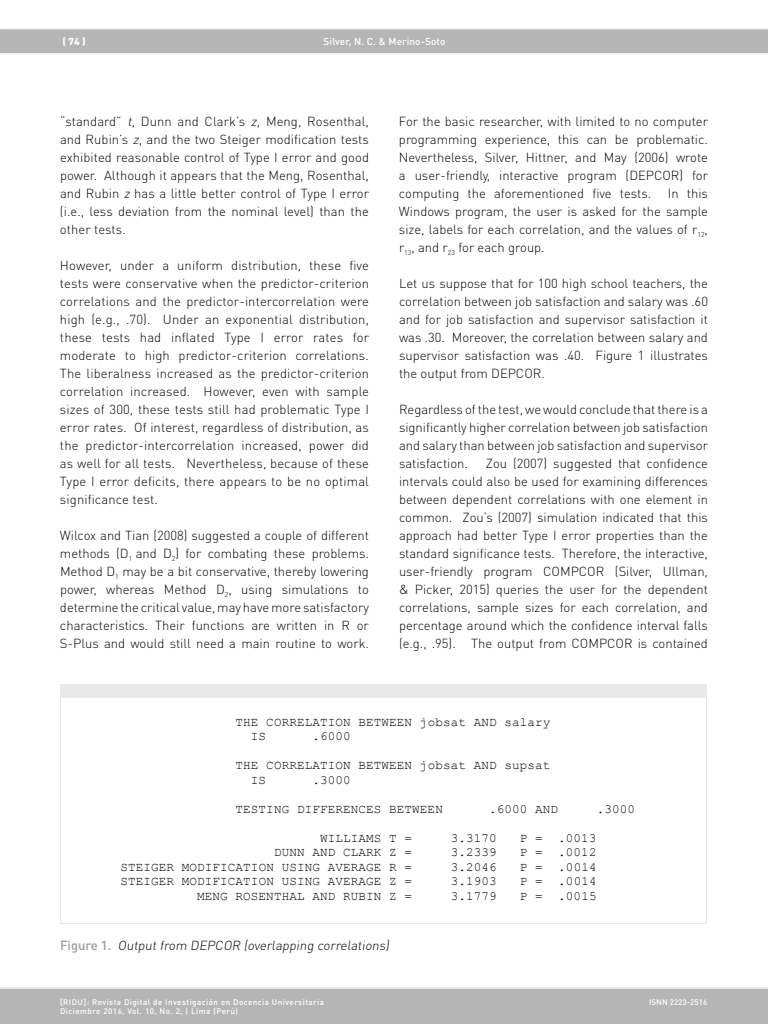
<style>
.page{position:relative;width:768px;height:1024px;background:#fff}
.page>*{position:absolute;margin:0;border:0;box-sizing:border-box;transform-origin:0 0}
.t1{font:15.4px "Times New Roman";color:#040503}
.t2{font:300 13px/18px "DIN Pro";color:#040503;text-align:justify}
.t3{font:12.6px/14.4px "Courier New";letter-spacing:.01em;color:#040503}
.t4{font:500 10px "DIN Pro";letter-spacing:.01em;color:#fff}
.t5{font:900 10px "DIN Pro";color:#fff}
.t6{font:500 8px/9px "DIN Pro";letter-spacing:.06em;color:#fff}
.t7{font:500 8px "DIN Pro";color:#fff}
.s1{font-style:italic}
.s2{font-weight:500;color:#999e9a}
</style>
<div class="page">
<div style="left:0;top:29px;width:768px;height:24px;background:#b5b5b5"></div>
<hr style="left:0;top:53px;width:768px;height:1px;background:#e9e9ea">
<hr style="left:1px;top:29px;width:767px;height:1px;background:#e9e9ea">
<div style="left:0;top:988px;width:768px;height:36px;background:#b5b5b5"></div>
<hr style="left:0;top:987px;width:768px;height:2px;background:#e9e9ea">
<div style="left:60px;top:684px;width:647px;height:14px;background:#e9e9ea"></div>
<p class="t5" style="left:63px;top:35px;width:25px">( 74 )</p>
<p class="t4" style="left:324px;top:35px;width:123px">Silver, N. C. &amp; Merino-Soto</p>
<p class="t2" style="left:60px;top:112px;width:311px">“standard” <span class="s1">t</span>, Dunn and Clark’s <span class="s1">z</span>, Meng, Rosenthal, and Rubin’s <span class="s1">z</span>, and the two Steiger modification tests exhibited reasonable control of Type I error and good power. Although it appears that the Meng, Rosenthal, and Rubin <span class="s1">z</span> has a little better control of Type I error (i.e., less deviation from the nominal level) than the other tests.</p>
<p class="t2" style="left:60px;top:256px;width:311px">However, under a uniform distribution, these five tests were conservative when the predictor-criterion correlations and the predictor-intercorrelation were high (e.g., .70). Under an exponential distribution, these tests had inflated Type I error rates for moderate to high predictor-criterion correlations.<br>The liberalness increased as the predictor-criterion correlation increased. However, even with sample sizes of 300, these tests still had problematic Type I error rates. Of interest, regardless of distribution, as the predictor-intercorrelation increased, power did as well for all tests. Nevertheless, because of these Type I error deficits, there appears to be no optimal significance test.</p>
<p class="t2" style="left:60px;top:526px;width:311px">Wilcox and Tian (2008) suggested a couple of different methods (D<sub>1</sub> and D<sub>2</sub>) for combating these problems.<br>Method D<sub>1</sub> may be a bit conservative, thereby lowering power, whereas Method D<sub>2</sub>, using simulations to determine the critical value, may have more satisfactory characteristics. Their functions are written in R or S-Plus and would still need a main routine to work.</p>
<p class="t2" style="left:399px;top:112px;width:311px">For the basic researcher, with limited to no computer programming experience, this can be problematic.<br>Nevertheless, Silver, Hittner, and May (2006) wrote a user-friendly, interactive program (DEPCOR) for computing the aforementioned five tests.</p>
<p class="t2" style="left:399px;top:184px;width:311px;text-indent:269px">In this Windows program, the user is asked for the sample size, labels for each correlation, and the values of r<sub>12</sub>, r<sub>13</sub>, and r<sub>23</sub> for each group.</p>
<p class="t2" style="left:399px;top:274px;width:311px">Let us suppose that for 100 high school teachers, the correlation between job satisfaction and salary was .60 and for job satisfaction and supervisor satisfaction it was .30. Moreover, the correlation between salary and supervisor satisfaction was .40. Figure 1 illustrates the output from DEPCOR.</p>
<p class="t2" style="left:399px;top:400px;width:311px">Regardless of the test, we would conclude that there is a significantly higher correlation between job satisfaction and salary than between job satisfaction and supervisor satisfaction.</p>
<p class="t2" style="left:399px;top:454px;width:311px;text-indent:87px">Zou (2007) suggested that confidence intervals could also be used for examining differences between dependent correlations with one element in common. Zou’s (2007) simulation indicated that this approach had better Type I error properties than the standard significance tests. Therefore, the interactive, user-friendly program COMPCOR (Silver, Ullman, &amp; Picker, 2015) queries the user for the dependent correlations, sample sizes for each correlation, and percentage around which the confidence interval falls (e.g., .95). The output from COMPCOR is contained</p>
<p class="t1" style="left:286px;top:599px;width:203px"><span class="s1">Figure 1.</span> Output from DEPCOR</p>
<p class="t3" style="left:251px;top:715px;width:301px;text-indent:-15px">THE CORRELATION BETWEEN jobsat AND salary<br>IS</p>
<p class="t3" style="left:312px;top:729px;width:40px">.6000</p>
<p class="t3" style="left:251px;top:758px;width:301px;text-indent:-15px">THE CORRELATION BETWEEN jobsat AND supsat<br>IS</p>
<p class="t3" style="left:312px;top:772px;width:40px">.3000</p>
<p class="t3" style="left:236px;top:801px;width:209px">TESTING DIFFERENCES BETWEEN</p>
<p class="t3" style="left:489px;top:801px;width:71px">.6000 AND</p>
<p class="t3" style="left:597px;top:801px;width:40px">.3000</p>
<p class="t3" style="left:320px;top:830px;width:94px">WILLIAMS T =</p>
<p class="t3" style="left:451px;top:830px;width:47px">3.3170</p>
<p class="t3" style="left:520px;top:830px;width:78px">P = .0013</p>
<p class="t3" style="left:274px;top:845px;width:140px">DUNN AND CLARK Z =</p>
<p class="t3" style="left:451px;top:845px;width:47px">3.2339</p>
<p class="t3" style="left:520px;top:845px;width:78px">P = .0012</p>
<p class="t3" style="left:120px;top:859px;width:293px">STEIGER MODIFICATION USING AVERAGE R =</p>
<p class="t3" style="left:451px;top:859px;width:47px">3.2046</p>
<p class="t3" style="left:520px;top:859px;width:78px">P = .0014</p>
<p class="t3" style="left:120px;top:874px;width:293px">STEIGER MODIFICATION USING AVERAGE Z =</p>
<p class="t3" style="left:451px;top:874px;width:47px">3.1903</p>
<p class="t3" style="left:520px;top:874px;width:78px">P = .0014</p>
<p class="t3" style="left:197px;top:888px;width:217px">MENG ROSENTHAL AND RUBIN Z =</p>
<p class="t3" style="left:451px;top:888px;width:47px">3.1779</p>
<p class="t3" style="left:520px;top:888px;width:78px">P = .0015</p>
<p class="t2" style="left:60px;top:936px;width:333px"><span class="s2">F i g u re 1 .</span> Output from DEPCOR (overlapping correlations)</p>
<p class="t6" style="left:60px;top:997px;width:266px">[RIDU]: Revista Digital de Investigación en Docencia Universitaria<br>Diciembre 2016, Vol. 10, No. 2, | Lima (Perú)</p>
<p class="t7" style="left:649px;top:997px;width:60px">ISNN 2223-2516</p>
</div>
